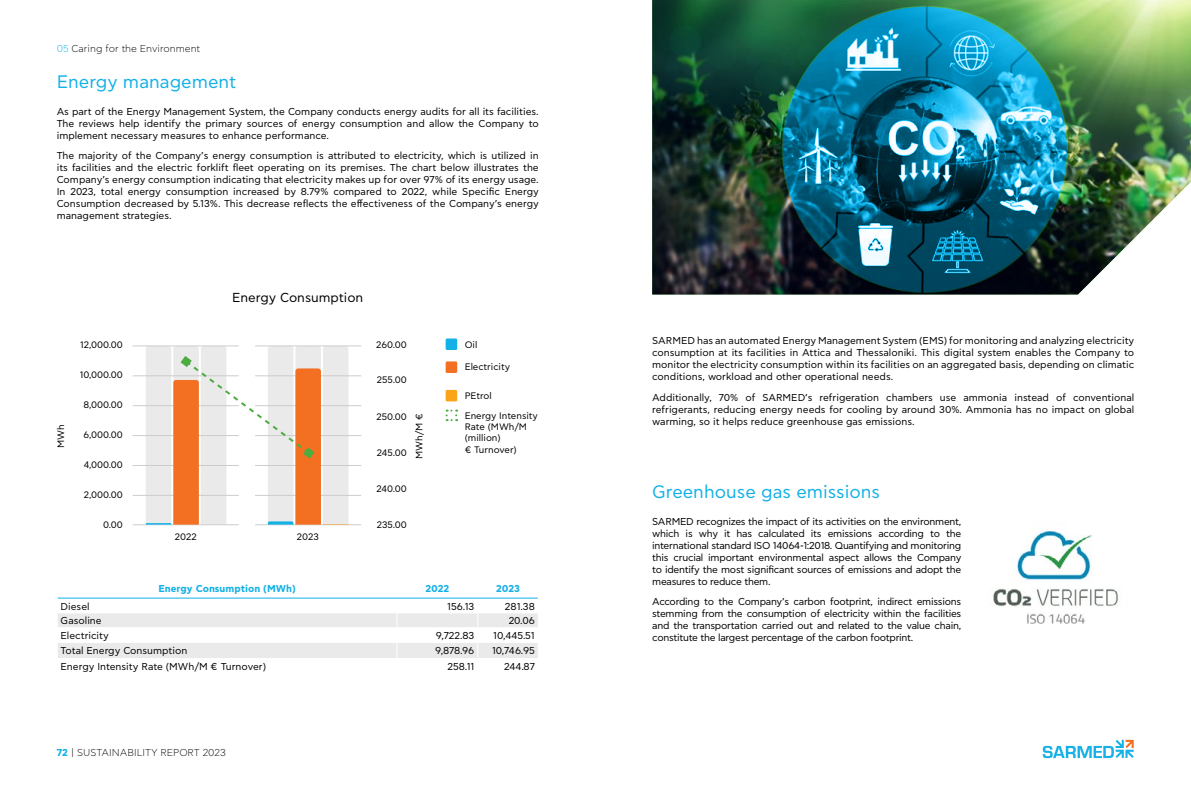
<style>
.page{position:relative;width:1191px;height:794px;background:#fff}
.page>*{position:absolute;margin:0;border:0;box-sizing:border-box;transform-origin:0 0}
.t1{font:18px "CF Asty Std";color:#14b1e7}
.t2{font:13px "CF Asty Std";color:#000}
.t3{font:10px/12px "CF Asty Std";color:#000;text-align:justify}
.t4{font:300 10px "CF Asty Std";color:#000}
.t5{font:700 10px "CF Asty Std";color:#14b1e7}
.t6{font:9.4px/11.3px "CF Asty Std";color:#000}
.s1{color:#14b1e7}
.s2{font-weight:700;color:#14b1e7}
</style>
<div class="page">
<svg style="left:1042px;top:740px;width:91px;height:18px"></svg>
<hr style="left:133px;top:524px;width:106px;height:1px;background:#ccc">
<hr style="left:133px;top:495px;width:106px;height:1px;background:#ccc">
<hr style="left:133px;top:465px;width:106px;height:1px;background:#ccc">
<hr style="left:133px;top:435px;width:106px;height:1px;background:#ccc">
<hr style="left:133px;top:405px;width:106px;height:1px;background:#ccc">
<hr style="left:133px;top:376px;width:106px;height:1px;background:#ccc">
<hr style="left:133px;top:346px;width:106px;height:1px;background:#ccc">
<hr style="left:255px;top:495px;width:106px;height:1px;background:#ccc">
<hr style="left:255px;top:465px;width:106px;height:1px;background:#ccc">
<hr style="left:255px;top:435px;width:106px;height:1px;background:#ccc">
<hr style="left:255px;top:405px;width:106px;height:1px;background:#ccc">
<hr style="left:255px;top:376px;width:106px;height:1px;background:#ccc">
<hr style="left:255px;top:346px;width:106px;height:1px;background:#ccc">
<hr style="left:255px;top:524px;width:106px;height:1px;background:#ccc">
<svg style="left:57px;top:597px;width:481px;height:61px"></svg>
<hr style="left:58px;top:597px;width:339px;height:1px;background:#14b1e7">
<hr style="left:397px;top:597px;width:81px;height:1px;background:#14b1e7">
<hr style="left:478px;top:597px;width:60px;height:1px;background:#14b1e7">
<div style="left:445px;top:390px;width:12px;height:11px;background:#faa41a"></div>
<svg style="left:445px;top:409px;width:12px;height:12px"></svg>
<div style="left:445px;top:361px;width:12px;height:12px;background:#f36f21"></div>
<div style="left:445px;top:338px;width:12px;height:12px;background:#14b1e7"></div>
<svg style="left:146px;top:346px;width:202px;height:179px"></svg>
<img style="left:993px;top:530px;width:125px;height:93px">
<img style="left:652px;top:0;width:539px;height:294px">
<svg style="left:782px;top:7px;width:285px;height:285px;background:#1b7d9e"></svg>
<p class="t4" style="left:57px;top:43px;width:145px"><span class="s1">05</span> Caring for the Environment</p>
<h1 class="t1" style="left:57px;top:72px;width:181px">Energy management</h1>
<p class="t3" style="left:57px;top:106px;width:483px">As part of the Energy Management System, the Company conducts energy audits for all its facilities.<br>The reviews help identify the primary sources of energy consumption and allow the Company to implement necessary measures to enhance performance.</p>
<p class="t3" style="left:57px;top:150px;width:483px">The majority of the Company’s energy consumption is attributed to electricity, which is utilized in its facilities and the electric forklift fleet operating on its premises. The chart below illustrates the Company’s energy consumption indicating that electricity makes up for over 97% of its energy usage.<br>In 2023, total energy consumption increased by 8.79% compared to 2022, while Specific Energy Consumption decreased by 5.13%. This decrease reflects the effectiveness of the Company’s energy management strategies.</p>
<h2 class="t2" style="left:232px;top:290px;width:133px">Energy Consumption</h2>
<p class="t6" style="left:376px;top:339px;width:32px">260.00</p>
<p class="t6" style="left:464px;top:339px;width:14px">Oil</p>
<p class="t6" style="left:464px;top:362px;width:47px">Electricity</p>
<p class="t6" style="left:464px;top:386px;width:75px;line-height:20px">PEtrol<br>Energy Intensity</p>
<p class="t6" style="left:464px;top:421px;width:64px">Rate (MWh/M (million)<br>€ Turnover)</p>
<p class="t6" style="left:80px;top:339px;width:44px">12,000.00</p>
<p class="t6" style="left:80px;top:369px;width:44px">10,000.00</p>
<p class="t6" style="left:84px;top:399px;width:41px">8,000.00</p>
<p class="t6" style="left:84px;top:429px;width:41px">6,000.00</p>
<p class="t6" style="left:377px;top:375px;width:31px">255.00</p>
<p class="t6" style="left:376px;top:411px;width:32px">250.00</p>
<p class="t6" style="left:56px;top:448px;width:25px;rotate:-90deg">MWh</p>
<p class="t6" style="left:414px;top:459px;width:47px;rotate:-90deg">MWh/M €</p>
<p class="t6" style="left:84px;top:459px;width:41px">4,000.00</p>
<p class="t6" style="left:84px;top:489px;width:40px">2,000.00</p>
<p class="t6" style="left:103px;top:519px;width:21px">0.00</p>
<p class="t6" style="left:377px;top:447px;width:32px">245.00</p>
<p class="t6" style="left:376px;top:483px;width:32px">240.00</p>
<p class="t6" style="left:377px;top:519px;width:31px">235.00</p>
<p class="t6" style="left:175px;top:531px;width:23px">2022</p>
<p class="t6" style="left:297px;top:531px;width:23px">2023</p>
<p class="t5" style="left:158px;top:583px;width:139px">Energy Consumption (MWh)</p>
<p class="t5" style="left:425px;top:583px;width:26px">2022</p>
<p class="t5" style="left:496px;top:583px;width:26px">2023</p>
<p class="t3" style="left:61px;top:600px;width:31px">Diesel</p>
<p class="t3" style="left:447px;top:600px;width:29px">156.13</p>
<p class="t3" style="left:505px;top:600px;width:31px">281.38</p>
<p class="t3" style="left:61px;top:615px;width:43px">Gasoline</p>
<p class="t3" style="left:508px;top:615px;width:28px">20.06</p>
<p class="t3" style="left:61px;top:630px;width:50px">Electricity</p>
<p class="t3" style="left:436px;top:630px;width:40px">9,722.83</p>
<p class="t3" style="left:493px;top:630px;width:43px">10,445.51</p>
<p class="t3" style="left:61px;top:645px;width:128px">Total Energy Consumption</p>
<p class="t3" style="left:435px;top:645px;width:41px">9,878.96</p>
<p class="t3" style="left:492px;top:645px;width:44px">10,746.95</p>
<p class="t3" style="left:61px;top:661px;width:207px">Energy Intensity Rate (MWh/M € Turnover)</p>
<p class="t3" style="left:447px;top:661px;width:28px">258.11</p>
<p class="t3" style="left:504px;top:661px;width:32px">244.87</p>
<p class="t4" style="left:57px;top:747px;width:171px"><span class="s2">72</span> | SUSTAINABILITY REPORT 2023</p>
<p class="t3" style="left:652px;top:335px;width:483px">SARMED has an automated Energy Management System (EMS) for monitoring and analyzing electricity consumption at its facilities in Attica and Thessaloniki. This digital system enables the Company to monitor the electricity consumption within its facilities on an aggregated basis, depending on climatic conditions, workload and other operational needs.</p>
<p class="t3" style="left:652px;top:391px;width:483px">Additionally, 70% of SARMED’s refrigeration chambers use ammonia instead of conventional refrigerants, reducing energy needs for cooling by around 30%. Ammonia has no impact on global warming, so it helps reduce greenhouse gas emissions.</p>
<h1 class="t1" style="left:652px;top:482px;width:229px">Greenhouse gas emissions</h1>
<p class="t3" style="left:652px;top:515px;width:311px">SARMED recognizes the impact of its activities on the environment, which is why it has calculated its emissions according to the international standard ISO 14064-1:2018. Quantifying and monitoring this crucial important environmental aspect allows the Company to identify the most significant sources of emissions and adopt the measures to reduce them.</p>
<p class="t3" style="left:652px;top:596px;width:311px">According to the Company’s carbon footprint, indirect emissions stemming from the consumption of electricity within the facilities and the transportation carried out and related to the value chain, constitute the largest percentage of the carbon footprint.</p>
</div>
